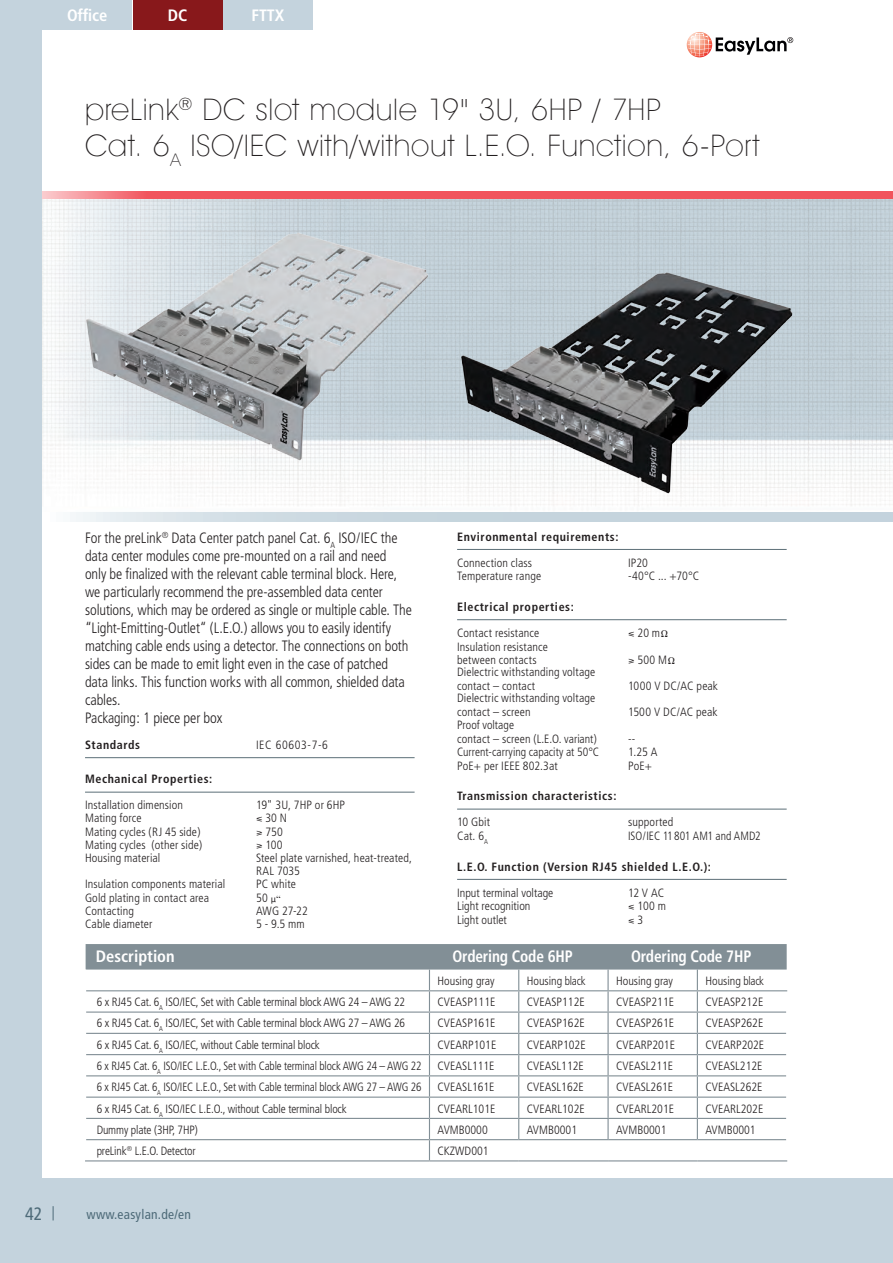
<style>
.page{position:relative;width:893px;height:1263px;background:#c4d3dd}
.page>*{position:absolute;margin:0;border:0;box-sizing:border-box;transform-origin:0 0}
.t1{font:200 30px/36px "Avant Garde IT Cby BT";letter-spacing:.025em;color:#231f20}
.t2{font:condensed 18px "Frutiger";color:#4d6a78}
.t3{font:700 condensed 16.5px "Frutiger";letter-spacing:-.01em;color:#fff;scale:.93 1}
.t4{font:700 condensed 16.5px "Frutiger";letter-spacing:-.01em;color:#fff}
.t5{font:300 condensed 15px/18px "Frutiger";letter-spacing:-.01em;color:#231f20;scale:.96 1}
.t6{font:condensed 13.5px "Frutiger";letter-spacing:.02em;color:#4d6a78}
.t7{font:300 condensed 12px/13.5px "Frutiger";color:#231f20}
.t8{font:700 condensed 12px "Frutiger";letter-spacing:.05em;color:#231f20}
.t9{font:300 condensed 12px "Frutiger";color:#231f20;scale:.94 1}
.t10{font:300 condensed 12px "Frutiger";color:#231f20;scale:.96 1}
.t11{font:300 condensed 12px "Frutiger";letter-spacing:.05em;color:#231f20}
</style>
<div class="page">
<div style="left:43px;top:0;width:850px;height:1178px;background:#fff"></div>
<svg style="left:687px;top:32px;width:25px;height:25px"></svg>
<svg style="left:688px;top:33px;width:105px;height:24px"></svg>
<svg style="left:53px;top:1206px;width:1px;height:14px"></svg>
<svg style="left:43px;top:191px;width:850px;height:9px;background:#ed6971"></svg>
<img style="left:43px;top:200px;width:850px;height:313px">
<svg style="left:70px;top:513px;width:823px;height:8px;background:#ccd9e1"></svg>
<img style="left:81px;top:218px;width:368px;height:253px">
<img style="left:449px;top:247px;width:355px;height:250px">
<hr style="left:85px;top:1160px;width:344px;height:1px;background:#828f96">
<hr style="left:429px;top:1160px;width:90px;height:1px;background:#828f96">
<hr style="left:519px;top:1160px;width:89px;height:1px;background:#828f96">
<hr style="left:608px;top:1160px;width:89px;height:1px;background:#828f96">
<hr style="left:697px;top:1160px;width:90px;height:1px;background:#828f96">
<svg style="left:85px;top:944px;width:702px;height:216px"></svg>
<hr style="left:85px;top:757px;width:330px;height:1px;background:#5c6f78">
<hr style="left:85px;top:792px;width:330px;height:1px;background:#5c6f78">
<hr style="left:457px;top:549px;width:330px;height:1px;background:#5c6f78">
<hr style="left:457px;top:619px;width:330px;height:1px;background:#5c6f78">
<hr style="left:457px;top:809px;width:330px;height:1px;background:#5c6f78">
<hr style="left:457px;top:879px;width:330px;height:1px;background:#5c6f78">
<div style="left:43px;top:0;width:89px;height:30px;background:#c4d3dd"></div>
<div style="left:133px;top:0;width:89px;height:30px;background:#88181b"></div>
<div style="left:223px;top:0;width:90px;height:30px;background:#c4d3dd"></div>
<h3 class="t4" style="left:67px;top:6px;width:42px">Office</h3>
<h3 class="t4" style="left:168px;top:6px;width:21px">DC</h3>
<h3 class="t4" style="left:252px;top:6px;width:34px">FTTX</h3>
<h1 class="t1" style="left:85px;top:91px;width:676px">preLink<sup>®</sup> DC slot module 19" 3U, 6HP / 7HP<br>Cat. 6<sub>A</sub> ISO/IEC with/without L.E.O. Function, 6-Port</h1>
<h2 class="t2" style="left:25px;top:1203px;width:19px">42</h2>
<p class="t5" style="left:85px;top:529px;width:342px">For the preLink<sup>®</sup> Data Center patch panel Cat. 6<sub>A</sub> ISO/IEC the data center modules come pre-mounted on a rail and need<br>only be finalized with the relevant cable terminal block. Here, we particularly recommend the pre-assembled data center solutions, which may be ordered as single or multiple cable. The “Light-Emitting-Outlet“ (L.E.O.) allows you to easily identify matching cable ends using a detector. The connections on both sides can be made to emit light even in the case of patched data links. This function works with all common, shielded data cables.<br>Packaging: 1 piece per box</p>
<p class="t8" style="left:85px;top:737px;width:57px">Standards</p>
<p class="t11" style="left:256px;top:738px;width:73px">IEC 60603-7-6</p>
<p class="t8" style="left:85px;top:772px;width:129px">Mechanical Properties:</p>
<p class="t7" style="left:85px;top:798px;width:99px">Installation dimension</p>
<p class="t7" style="left:256px;top:798px;width:91px">19" 3U, 7HP or 6HP</p>
<p class="t7" style="left:85px;top:812px;width:58px">Mating force</p>
<p class="t7" style="left:256px;top:812px;width:33px">⩽ 30 N</p>
<p class="t7" style="left:85px;top:825px;width:117px">Mating cycles (RJ 45 side)</p>
<p class="t7" style="left:256px;top:825px;width:28px">⩾ 750</p>
<p class="t7" style="left:85px;top:838px;width:119px">Mating cycles (other side)</p>
<p class="t7" style="left:256px;top:838px;width:28px">⩾ 100</p>
<p class="t7" style="left:85px;top:851px;width:77px">Housing material</p>
<p class="t7" style="left:256px;top:851px;width:157px">Steel plate varnished, heat-treated,<br>RAL 7035</p>
<p class="t7" style="left:85px;top:878px;width:142px">Insulation components material</p>
<p class="t7" style="left:256px;top:878px;width:41px">PC white</p>
<p class="t7" style="left:85px;top:891px;width:126px">Gold plating in contact area</p>
<p class="t7" style="left:256px;top:891px;width:13px">50</p>
<p class="t7" style="left:85px;top:904px;width:50px">Contacting</p>
<p class="t7" style="left:256px;top:904px;width:53px">AWG 27-22</p>
<p class="t7" style="left:85px;top:917px;width:69px">Cable diameter</p>
<p class="t7" style="left:256px;top:917px;width:50px">5 - 9.5 mm</p>
<p class="t8" style="left:457px;top:529px;width:163px">Environmental requirements:</p>
<p class="t7" style="left:457px;top:556px;width:77px">Connection class</p>
<p class="t7" style="left:628px;top:556px;width:21px">IP20</p>
<p class="t7" style="left:457px;top:570px;width:86px">Temperature range</p>
<p class="t7" style="left:628px;top:570px;width:73px">-40°C ... +70°C</p>
<p class="t8" style="left:457px;top:599px;width:118px">Electrical properties:</p>
<p class="t7" style="left:457px;top:626px;width:84px">Contact resistance</p>
<p class="t7" style="left:628px;top:626px;width:34px">⩽ 20 m</p>
<p class="t7" style="left:457px;top:640px;width:92px">Insulation resistance between contacts</p>
<p class="t7" style="left:628px;top:653px;width:40px">⩾ 500 M</p>
<p class="t7" style="left:457px;top:666px;width:140px">Dielectric withstanding voltage contact – contact</p>
<p class="t7" style="left:457px;top:691px;width:140px">Dielectric withstanding voltage contact – screen</p>
<p class="t7" style="left:457px;top:718px;width:141px">Proof voltage<br>contact – screen (L.E.O. variant)</p>
<p class="t7" style="left:628px;top:679px;width:91px">1000 V DC/AC peak</p>
<p class="t7" style="left:628px;top:705px;width:91px">1500 V DC/AC peak</p>
<p class="t7" style="left:628px;top:732px;width:9px">--</p>
<p class="t7" style="left:457px;top:745px;width:144px">Current-carrying capacity at 50°C</p>
<p class="t7" style="left:628px;top:745px;width:31px">1.25 A</p>
<p class="t7" style="left:457px;top:759px;width:102px">PoE+ per IEEE 802.3at</p>
<p class="t7" style="left:628px;top:759px;width:26px">PoE+</p>
<p class="t8" style="left:457px;top:789px;width:161px">Transmission characteristics:</p>
<p class="t7" style="left:457px;top:816px;width:34px">10 Gbit</p>
<p class="t7" style="left:628px;top:816px;width:47px">supported</p>
<p class="t7" style="left:457px;top:829px;width:33px">Cat. 6<sub>A</sub></p>
<p class="t10" style="left:628px;top:829px;width:139px">ISO/IEC 11801 AM1 and AMD2</p>
<p class="t8" style="left:457px;top:859px;width:255px">L.E.O. Function (Version RJ45 shielded L.E.O.):</p>
<p class="t7" style="left:457px;top:886px;width:98px">Input terminal voltage</p>
<p class="t7" style="left:628px;top:886px;width:37px">12 V AC</p>
<p class="t7" style="left:457px;top:899px;width:75px">Light recognition</p>
<p class="t7" style="left:628px;top:899px;width:39px">⩽ 100 m</p>
<p class="t7" style="left:457px;top:913px;width:51px">Light outlet</p>
<p class="t7" style="left:628px;top:913px;width:17px">⩽ 3</p>
<h3 class="t4" style="left:96px;top:947px;width:80px">Description</h3>
<h3 class="t3" style="left:452px;top:947px;width:131px">Ordering Code 6HP</h3>
<h3 class="t3" style="left:631px;top:947px;width:131px">Ordering Code 7HP</h3>
<p class="t7" style="left:438px;top:974px;width:58px">Housing gray</p>
<p class="t7" style="left:527px;top:974px;width:60px">Housing black</p>
<p class="t7" style="left:616px;top:974px;width:58px">Housing gray</p>
<p class="t7" style="left:705px;top:974px;width:60px">Housing black</p>
<p class="t7" style="left:97px;top:995px;width:310px">6 x RJ45 Cat. 6<sub>A</sub> ISO/IEC, Set with Cable terminal block AWG 24 – AWG 22</p>
<p class="t7" style="left:438px;top:995px;width:59px">CVEASP111E</p>
<p class="t7" style="left:527px;top:995px;width:59px">CVEASP112E</p>
<p class="t7" style="left:616px;top:995px;width:59px">CVEASP211E</p>
<p class="t7" style="left:705px;top:995px;width:59px">CVEASP212E</p>
<p class="t7" style="left:97px;top:1017px;width:310px">6 x RJ45 Cat. 6<sub>A</sub> ISO/IEC, Set with Cable terminal block AWG 27 – AWG 26</p>
<p class="t7" style="left:438px;top:1017px;width:59px">CVEASP161E</p>
<p class="t7" style="left:527px;top:1017px;width:59px">CVEASP162E</p>
<p class="t7" style="left:616px;top:1017px;width:59px">CVEASP261E</p>
<p class="t7" style="left:705px;top:1017px;width:59px">CVEASP262E</p>
<p class="t7" style="left:97px;top:1038px;width:225px">6 x RJ45 Cat. 6<sub>A</sub> ISO/IEC, without Cable terminal block</p>
<p class="t7" style="left:438px;top:1038px;width:60px">CVEARP101E</p>
<p class="t7" style="left:527px;top:1038px;width:60px">CVEARP102E</p>
<p class="t7" style="left:616px;top:1038px;width:60px">CVEARP201E</p>
<p class="t7" style="left:705px;top:1038px;width:60px">CVEARP202E</p>
<p class="t9" style="left:97px;top:1059px;width:347px">6 x RJ45 Cat. 6<sub>A</sub> ISO/IEC L.E.O., Set with Cable terminal block AWG 24 – AWG 22</p>
<p class="t7" style="left:438px;top:1059px;width:59px">CVEASL111E</p>
<p class="t7" style="left:527px;top:1059px;width:59px">CVEASL112E</p>
<p class="t7" style="left:616px;top:1059px;width:59px">CVEASL211E</p>
<p class="t7" style="left:705px;top:1059px;width:59px">CVEASL212E</p>
<p class="t9" style="left:97px;top:1080px;width:347px">6 x RJ45 Cat. 6<sub>A</sub> ISO/IEC L.E.O., Set with Cable terminal block AWG 27 – AWG 26</p>
<p class="t7" style="left:438px;top:1080px;width:59px">CVEASL161E</p>
<p class="t7" style="left:527px;top:1080px;width:59px">CVEASL162E</p>
<p class="t7" style="left:616px;top:1080px;width:59px">CVEASL261E</p>
<p class="t7" style="left:705px;top:1080px;width:59px">CVEASL262E</p>
<p class="t7" style="left:97px;top:1102px;width:252px">6 x RJ45 Cat. 6<sub>A</sub> ISO/IEC L.E.O., without Cable terminal block</p>
<p class="t7" style="left:438px;top:1102px;width:59px">CVEARL101E</p>
<p class="t7" style="left:527px;top:1102px;width:59px">CVEARL102E</p>
<p class="t7" style="left:616px;top:1102px;width:59px">CVEARL201E</p>
<p class="t7" style="left:705px;top:1102px;width:59px">CVEARL202E</p>
<p class="t7" style="left:97px;top:1123px;width:103px">Dummy plate (3HP, 7HP)</p>
<p class="t7" style="left:438px;top:1123px;width:52px">AVMB0000</p>
<p class="t7" style="left:527px;top:1123px;width:52px">AVMB0001</p>
<p class="t7" style="left:616px;top:1123px;width:52px">AVMB0001</p>
<p class="t7" style="left:705px;top:1123px;width:52px">AVMB0001</p>
<p class="t7" style="left:97px;top:1144px;width:101px">preLink<sup>®</sup> L.E.O. Detector</p>
<p class="t7" style="left:438px;top:1144px;width:53px">CKZWD001</p>
<p class="t6" style="left:87px;top:1207px;width:106px">www.easylan.de/en</p>
</div>
